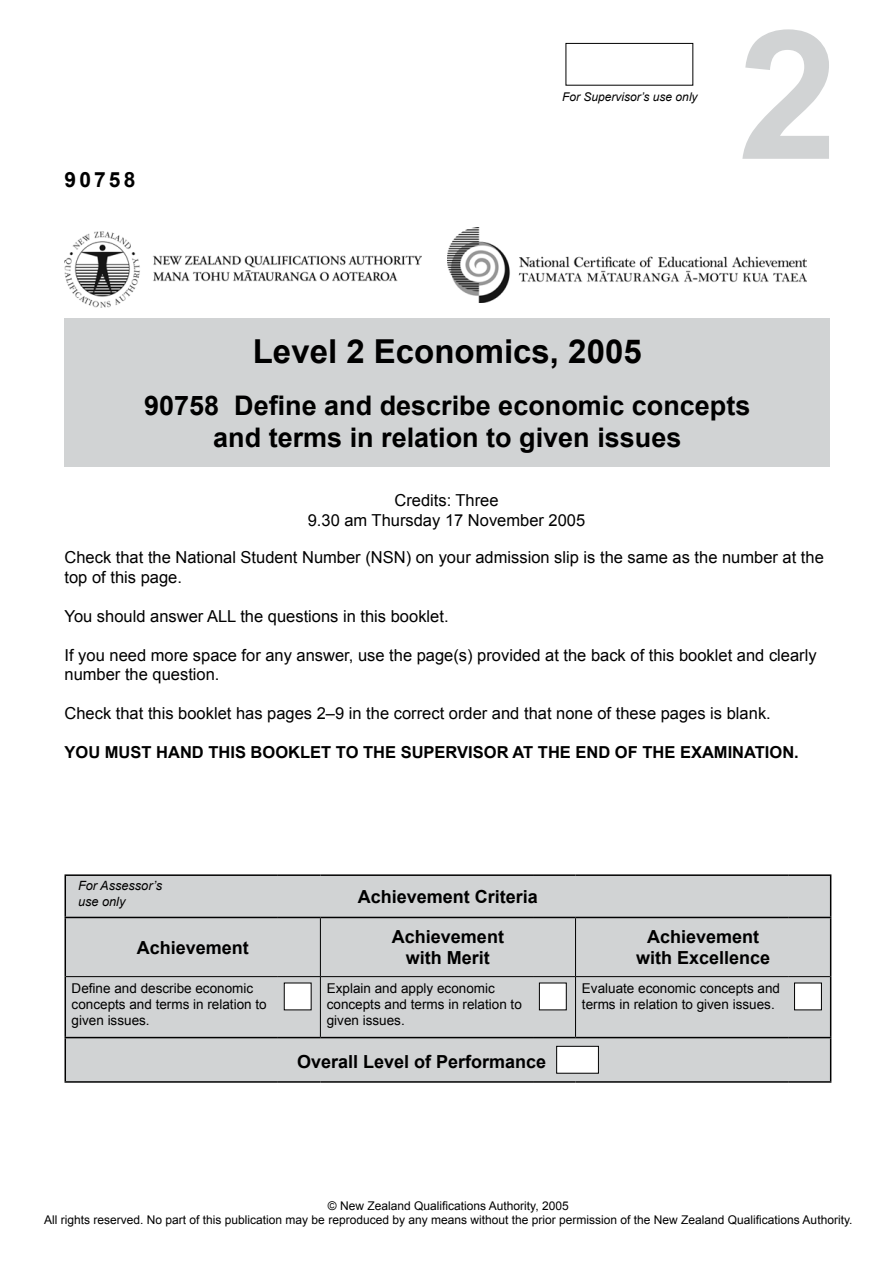
<style>
.page{position:relative;width:893px;height:1263px;background:#fff}
.page>*{position:absolute;margin:0;border:0;box-sizing:border-box;transform-origin:0 0}
.t1{font:700 180px "Arial";color:#d1d3d4}
.t2{font:700 33px "Arial";color:#000}
.t3{font:700 27px/32.4px "Arial";color:#000;text-align:center}
.t4{font:700 21px "Arial";letter-spacing:.15em;color:#000}
.t5{font:700 18px/21.6px "Arial";color:#000;text-align:center}
.t6{font:16.5px/19.8px "Arial";color:#000}
.t7{font:700 16.5px "Arial";color:#000}
.t8{font:13.5px/16.2px "Arial";color:#000}
.t9{font:italic 12.75px/15.3px "Arial";color:#000}
.t10{font:12px/14.4px "Arial";color:#000;text-align:center}
.t11{font:italic 12px "Arial";color:#000}
</style>
<div class="page">
<div style="left:65px;top:318px;width:765px;height:149px;background:#d1d3d4"></div>
<div style="left:566px;top:43px;width:127px;height:43px;border:1px solid #000"></div>
<div style="left:66px;top:876px;width:764px;height:205px;background:#d1d3d4"></div>
<hr style="left:65px;top:874px;width:213px;height:2px;background:#000">
<hr style="left:65px;top:876px;width:1px;height:41px;background:#000">
<hr style="left:278px;top:874px;width:42px;height:2px;background:#000">
<hr style="left:575px;top:874px;width:213px;height:2px;background:#000">
<hr style="left:788px;top:874px;width:43px;height:2px;background:#000">
<hr style="left:830px;top:876px;width:1px;height:41px;background:#000">
<hr style="left:65px;top:1038px;width:1px;height:43px;background:#000">
<hr style="left:830px;top:1038px;width:1px;height:43px;background:#000">
<hr style="left:65px;top:1081px;width:213px;height:2px;background:#000">
<hr style="left:278px;top:1081px;width:42px;height:2px;background:#000">
<hr style="left:320px;top:1081px;width:213px;height:2px;background:#000">
<hr style="left:533px;top:1081px;width:42px;height:2px;background:#000">
<hr style="left:575px;top:1081px;width:213px;height:2px;background:#000">
<hr style="left:788px;top:1081px;width:43px;height:2px;background:#000">
<hr style="left:320px;top:874px;width:213px;height:2px;background:#000">
<hr style="left:533px;top:874px;width:42px;height:2px;background:#000">
<hr style="left:788px;top:1037px;width:43px;height:1px;background:#000">
<hr style="left:65px;top:917px;width:213px;height:1px;background:#000">
<hr style="left:65px;top:918px;width:1px;height:59px;background:#000">
<hr style="left:278px;top:917px;width:42px;height:1px;background:#000">
<hr style="left:320px;top:917px;width:213px;height:1px;background:#000">
<hr style="left:533px;top:917px;width:42px;height:1px;background:#000">
<hr style="left:575px;top:917px;width:213px;height:1px;background:#000">
<hr style="left:788px;top:917px;width:43px;height:1px;background:#000">
<hr style="left:830px;top:918px;width:1px;height:59px;background:#000">
<hr style="left:65px;top:977px;width:1px;height:60px;background:#000">
<hr style="left:65px;top:1037px;width:213px;height:1px;background:#000">
<hr style="left:320px;top:1037px;width:213px;height:1px;background:#000">
<hr style="left:575px;top:1037px;width:213px;height:1px;background:#000">
<hr style="left:320px;top:918px;width:1px;height:58px;background:#000">
<hr style="left:575px;top:918px;width:1px;height:58px;background:#000">
<hr style="left:66px;top:976px;width:212px;height:1px;background:#000">
<hr style="left:320px;top:976px;width:213px;height:1px;background:#000">
<hr style="left:575px;top:976px;width:213px;height:1px;background:#000">
<hr style="left:278px;top:976px;width:42px;height:1px;background:#000">
<hr style="left:320px;top:977px;width:1px;height:60px;background:#000">
<hr style="left:278px;top:1037px;width:42px;height:1px;background:#000">
<hr style="left:533px;top:976px;width:42px;height:1px;background:#000">
<hr style="left:575px;top:977px;width:1px;height:60px;background:#000">
<hr style="left:533px;top:1037px;width:42px;height:1px;background:#000">
<hr style="left:788px;top:976px;width:42px;height:1px;background:#000">
<hr style="left:830px;top:977px;width:1px;height:60px;background:#000">
<div style="left:284px;top:983px;width:27px;height:27px;background:#fff"></div>
<div style="left:539px;top:983px;width:27px;height:27px;background:#fff"></div>
<div style="left:539px;top:983px;width:28px;height:27px;border:1px solid #000"></div>
<div style="left:794px;top:983px;width:27px;height:27px;background:#fff"></div>
<div style="left:794px;top:983px;width:28px;height:27px;border:1px solid #000"></div>
<div style="left:557px;top:1046px;width:41px;height:27px;background:#fff"></div>
<div style="left:556px;top:1046px;width:43px;height:27px;border:1px solid #000"></div>
<img style="left:447px;top:227px;width:360px;height:76px">
<img style="left:65px;top:232px;width:357px;height:76px">
<p class="t4" style="left:65px;top:167px;width:72px">90758</p>
<p class="t11" style="left:562px;top:90px;width:137px">For Supervisor’s use only</p>
<h1 class="t1" style="left:738px;top:-6px;width:102px">2</h1>
<h2 class="t2" style="left:253px;top:332px;width:390px">Level 2 Economics, 2005</h2>
<h3 class="t3" style="left:144px;top:389px;width:608px">90758 Define and describe economic concepts and terms in relation to given issues</h3>
<p class="t6" style="left:308px;top:491px;width:279px;text-align:center">Credits: Three<br>9.30 am Thursday 17 November 2005</p>
<p class="t6" style="left:65px;top:547px;width:761px">Check that the National Student Number (NSN) on your admission slip is the same as the number at the top of this page.</p>
<p class="t6" style="left:65px;top:606px;width:386px">You should answer ALL the questions in this booklet.</p>
<p class="t6" style="left:65px;top:645px;width:754px">If you need more space for any answer, use the page(s) provided at the back of this booklet and clearly number the question.</p>
<p class="t6" style="left:65px;top:704px;width:708px">Check that this booklet has pages 2–9 in the correct order and that none of these pages is blank.</p>
<p class="t7" style="left:65px;top:743px;width:736px">YOU MUST HAND THIS BOOKLET TO THE SUPERVISOR AT THE END OF THE EXAMINATION.</p>
<p class="t9" style="left:78px;top:878px;width:86px">For Assessor’s use only</p>
<p class="t5" style="left:358px;top:886px;width:182px">Achievement Criteria</p>
<p class="t5" style="left:137px;top:936px;width:114px">Achievement</p>
<p class="t5" style="left:392px;top:926px;width:114px">Achievement with Merit</p>
<p class="t5" style="left:636px;top:926px;width:136px">Achievement with Excellence</p>
<p class="t8" style="left:72px;top:980px;width:197px">Define and describe economic concepts and terms in relation to given issues.</p>
<p class="t8" style="left:327px;top:980px;width:197px">Explain and apply economic concepts and terms in relation to given issues.</p>
<p class="t8" style="left:582px;top:980px;width:200px">Evaluate economic concepts and terms in relation to given issues.</p>
<p class="t5" style="left:297px;top:1050px;width:251px">Overall Level of Performance</p>
<p class="t10" style="left:44px;top:1198px;width:810px">© New Zealand Qualifications Authority, 2005<br>All rights reserved. No part of this publication may be reproduced by any means without the prior permission of the New Zealand Qualifications Authority.</p>
</div>
